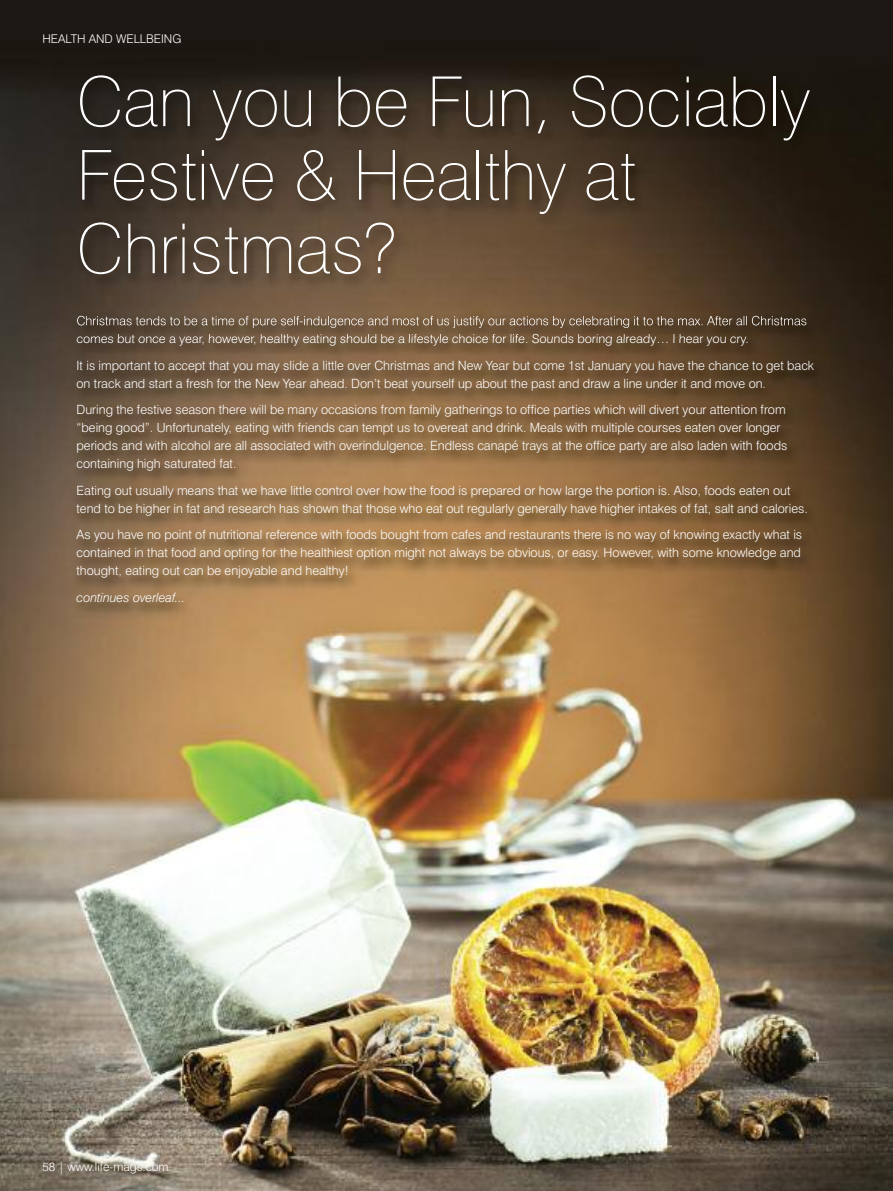
<style>
.page{position:relative;width:893px;height:1191px;background:#fff}
.page>*{position:absolute;margin:0;border:0;box-sizing:border-box;transform-origin:0 0}
.t1{font:100 69px/73.5px "Swiss 721 BT";color:#fff}
.t2{font:300 12.75px/18px "Swiss 721 BT";color:#fff}
.t3{font:italic 300 12.75px "Swiss 721 BT";color:#fff}
.t4{font:300 12px "Swiss 721 BT";color:#fff}
</style>
<div class="page">
<img style="left:0;top:0;width:893px;height:1191px">
<img style="left:62px;top:339px;width:782px;height:296px">
<img style="left:30px;top:61px;width:846px;height:278px">
<img style="left:77px;top:316px;width:82px;height:9px">
<img style="left:77px;top:334px;width:99px;height:5px">
<p class="t4" style="left:43px;top:35px;width:140px">HEALTH AND WELLBEING</p>
<h1 class="t1" style="left:77px;top:72px;width:735px">Can you be Fun, Sociably<br>Festive &amp; Healthy at<br>Christmas?</h1>
<p class="t2" style="left:77px;top:327px;width:739px;line-height:26.5px">comes but once a year, however, healthy eating should be a lifestyle choice for life. Sounds boring already… I hear you cry.<br>It is important to accept that you may slide a little over Christmas and New Year but come 1st January you have the chance to get back</p>
<p class="t2" style="left:77px;top:371px;width:711px;line-height:26.5px">on track and start a fresh for the New Year ahead. Don’t beat yourself up about the past and draw a line under it and move on.<br>During the festive season there will be many occasions from family gatherings to office parties which will divert your attention from</p>
<p class="t2" style="left:77px;top:420px;width:712px">“being good”. Unfortunately, eating with friends can tempt us to overeat and drink. Meals with multiple courses eaten over longer periods and with alcohol are all associated with overindulgence. Endless canapé trays at the office party are also laden with foods containing high saturated fat.</p>
<p class="t2" style="left:77px;top:482px;width:733px">Eating out usually means that we have little control over how the food is prepared or how large the portion is. Also, foods eaten out tend to be higher in fat and research has shown that those who eat out regularly generally have higher intakes of fat, salt and calories.</p>
<p class="t2" style="left:77px;top:527px;width:727px;text-align:justify">As you have no point of nutritional reference with foods bought from cafes and restaurants there is no way of knowing exactly what is contained in that food and opting for the healthiest option might not always be obvious, or easy. However, with some knowledge and thought, eating out can be enjoyable and healthy!</p>
<p class="t3" style="left:77px;top:592px;width:110px">continues overleaf...</p>
<p class="t4" style="left:43px;top:1162px;width:128px">58 | www.life-mags.com</p>
</div>
